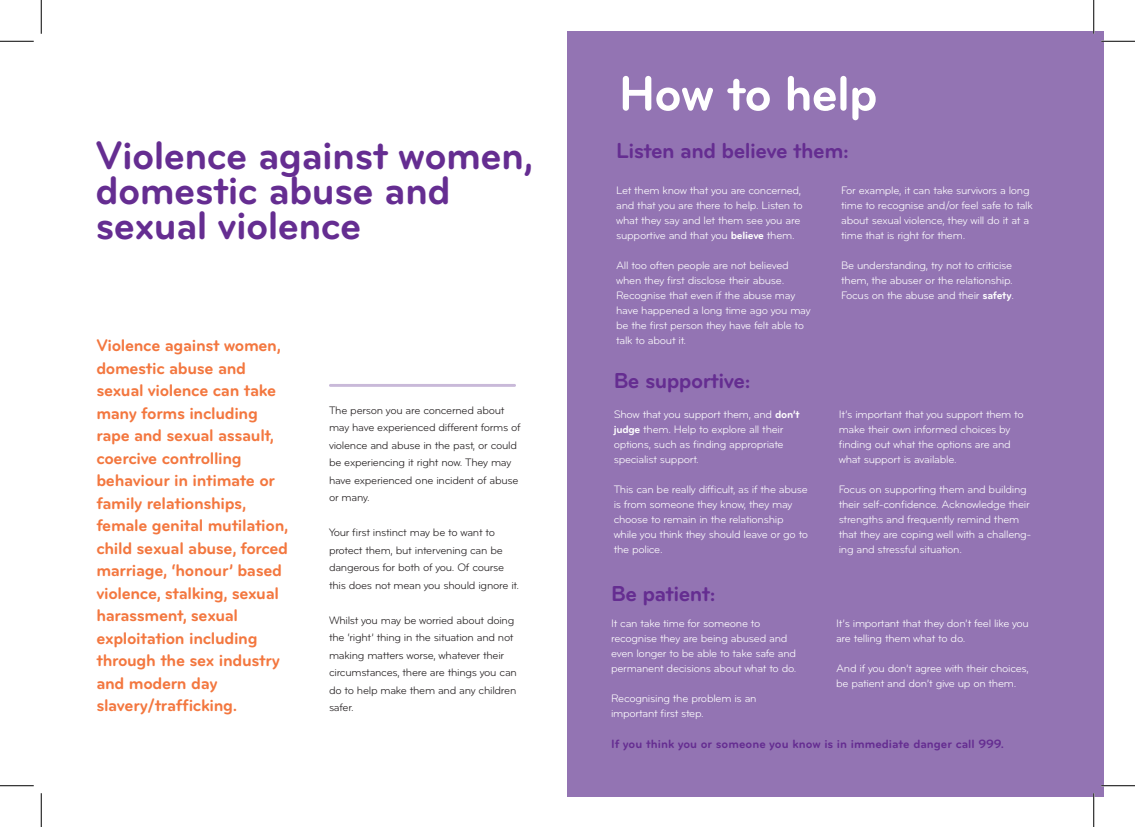
<style>
.page{position:relative;width:1135px;height:827px;background:#fff}
.page>*{position:absolute;margin:0;border:0;box-sizing:border-box;transform-origin:0 0}
.t1{font:700 51.12px "Bryant Pro";letter-spacing:-.025em;color:#fff}
.t2{font:700 41.25px/35px "Bryant Pro";letter-spacing:-.015em;color:#652d91}
.t3{font:700 22.5px "Bryant Pro";letter-spacing:-.025em;color:#652d91}
.t4{font:700 17.5px/22.5px "Bryant Pro";letter-spacing:-.02em;color:#f3773f}
.t5{font:700 12.5px "Bryant Pro";color:#652d91}
.t6{font:11.25px/15px "Bryant Pro";letter-spacing:-.025em;color:#fff}
.t7{font:11.25px/17.5px "Bryant Pro";letter-spacing:-.025em;color:#231f20}
.s1{font-weight:700}
</style>
<div class="page">
<div style="left:567px;top:31px;width:537px;height:765px;background:#9374b3"></div>
<hr style="left:329px;top:384px;width:187px;height:3px;background:#9374b3">
<hr style="left:1101px;top:40px;width:34px;height:2px;background:#fff">
<hr style="left:0;top:41px;width:34px;height:1px;background:#000">
<hr style="left:1101px;top:41px;width:34px;height:1px;background:#000">
<hr style="left:0;top:785px;width:34px;height:1px;background:#000">
<hr style="left:1101px;top:785px;width:34px;height:1px;background:#000">
<hr style="left:41px;top:0;width:1px;height:34px;background:#000">
<hr style="left:41px;top:793px;width:1px;height:34px;background:#000">
<hr style="left:1093px;top:0;width:1px;height:34px;background:#000">
<hr style="left:1093px;top:793px;width:1px;height:34px;background:#000">
<h2 class="t2" style="left:96px;top:138px;width:440px">Violence against women, domestic abuse and sexual violence</h2>
<p class="t4" style="left:96px;top:334px;width:194px">Violence against women, domestic abuse and sexual violence can take many forms including rape and sexual assault, coercive controlling behaviour in intimate or family relationships, female genital mutilation, child sexual abuse, forced marriage, ‘honour’ based violence, stalking, sexual harassment, sexual exploitation including through the sex industry and modern day slavery/trafficking.</p>
<p class="t7" style="left:329px;top:401px;width:193px">The person you are concerned about may have experienced different forms of violence and abuse in the past, or could be experiencing it right now. They may have experienced one incident of abuse or many.</p>
<p class="t7" style="left:329px;top:523px;width:192px">Your first instinct may be to want to protect them, but intervening can be dangerous for both of you. Of course this does not mean you should ignore it.</p>
<p class="t7" style="left:329px;top:611px;width:189px">Whilst you may be worried about doing the ‘right’ thing in the situation and not making matters worse, whatever their circumstances, there are things you can do to help make them and any children safer.</p>
<h1 class="t1" style="left:619px;top:62px;width:261px">How to help</h1>
<h3 class="t3" style="left:616px;top:137px;width:234px">Listen and believe them:</h3>
<p class="t6" style="left:616px;top:183px;width:188px">Let them know that you are concerned, and that you are there to help. Listen to what they say and let them see you are supportive and that you <span class="s1">believe</span> them.</p>
<p class="t6" style="left:616px;top:258px;width:196px">All too often people are not believed when they first disclose their abuse.<br>Recognise that even if the abuse may have happened a long time ago you may be the first person they have felt able to talk to about it.</p>
<h3 class="t3" style="left:614px;top:367px;width:138px">Be supportive:</h3>
<p class="t6" style="left:614px;top:407px;width:188px">Show that you support them, and <span class="s1">don’t judge</span> them. Help to explore all their options, such as finding appropriate specialist support.</p>
<p class="t6" style="left:614px;top:482px;width:196px">This can be really difficult, as if the abuse is from someone they know, they may choose to remain in the relationship while you think they should leave or go to the police.</p>
<h3 class="t3" style="left:611px;top:580px;width:106px">Be patient:</h3>
<p class="t6" style="left:611px;top:616px;width:187px">It can take time for someone to recognise they are being abused and even longer to be able to take safe and permanent decisions about what to do.</p>
<p class="t6" style="left:611px;top:691px;width:147px">Recognising the problem is an important first step.</p>
<p class="t6" style="left:841px;top:183px;width:193px">For example, it can take survivors a long time to recognise and/or feel safe to talk about sexual violence, they will do it at a time that is right for them.</p>
<p class="t6" style="left:841px;top:258px;width:174px">Be understanding, try not to criticise them, the abuser or the relationship.<br>Focus on the abuse and their <span class="s1">safety</span>.</p>
<p class="t6" style="left:839px;top:407px;width:187px">It’s important that you support them to make their own informed choices by finding out what the options are and what support is available.</p>
<p class="t6" style="left:839px;top:482px;width:194px">Focus on supporting them and building their self-confidence. Acknowledge their strengths and frequently remind them that they are coping well with a challeng&shy;ing and stressful situation.</p>
<p class="t6" style="left:836px;top:616px;width:194px">It’s important that they don’t feel like you are telling them what to do.</p>
<p class="t6" style="left:836px;top:661px;width:194px">And if you don’t agree with their choices, be patient and don’t give up on them.</p>
<p class="t5" style="left:611px;top:735px;width:394px">If you think you or someone you know is in immediate danger call 999.</p>
</div>
